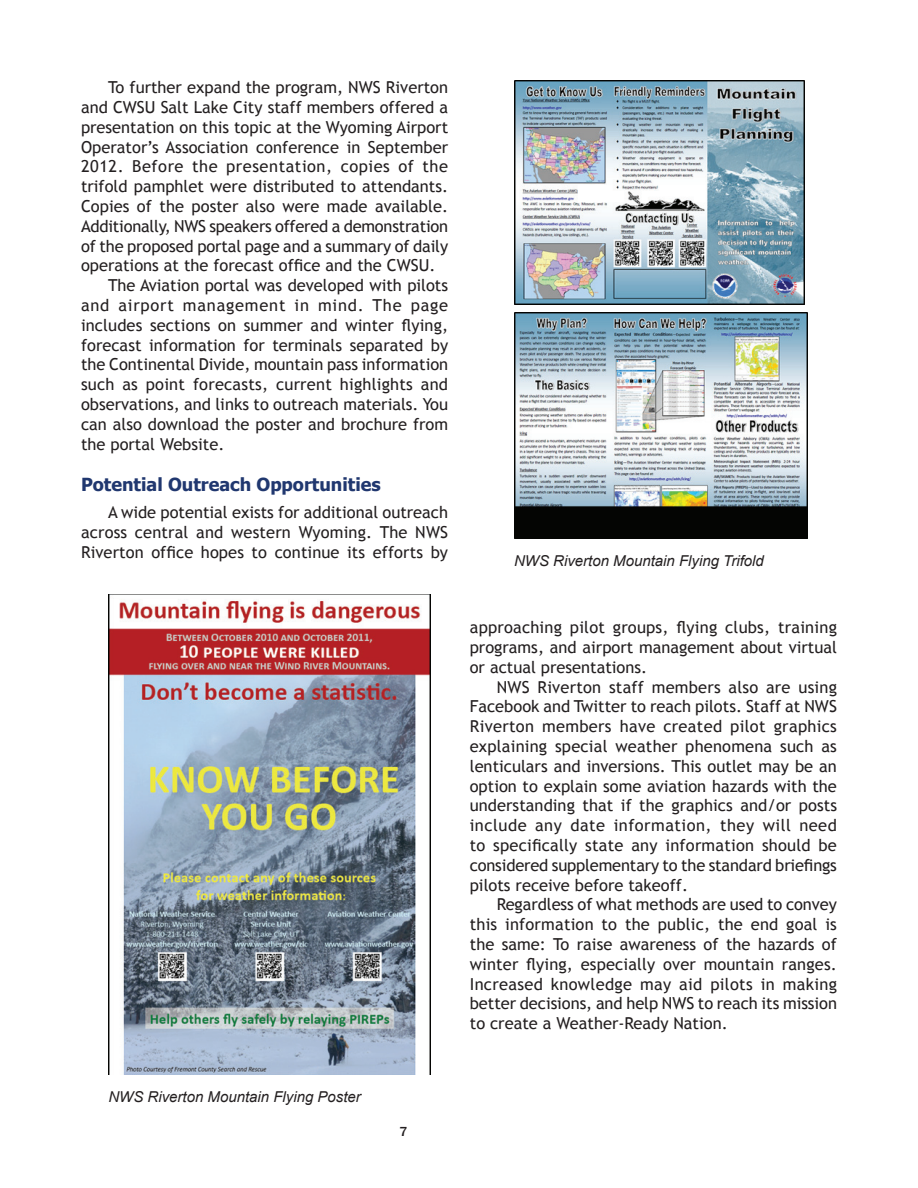
<style>
.page{position:relative;width:918px;height:1188px;background:#fff}
.page>*{position:absolute;margin:0;border:0;box-sizing:border-box;transform-origin:0 0}
.t1{font:700 18px "Tahoma";color:#20376f}
.t2{font:16.5px/19.8px "Trebuchet MS";color:#231f20;text-align:justify}
.t3{font:16.5px "Trebuchet MS";letter-spacing:.03em;color:#231f20}
.t4{font:16.5px "Trebuchet MS";letter-spacing:.045em;color:#231f20}
.t5{font:italic 15px "Arial";color:#231f20}
.t6{font:500 13.5px "Franklin Gothic";color:#231f20}
</style>
<div class="page">
<img style="left:108px;top:594px;width:323px;height:481px">
<img style="left:514px;top:81px;width:291px;height:224px">
<img style="left:514px;top:312px;width:294px;height:227px">
<p class="t2" style="left:108px;top:78px;width:342px">To further expand the program, NWS Riverton</p>
<p class="t2" style="left:81px;top:97px;width:369px">and CWSU Salt Lake City staff members offered a</p>
<p class="t2" style="left:81px;top:117px;width:369px">presentation on this topic at the Wyoming Airport</p>
<p class="t2" style="left:81px;top:137px;width:369px">Operator’s Association conference in September</p>
<p class="t3" style="left:81px;top:157px;width:369px">2012. Before the presentation, copies of the</p>
<p class="t2" style="left:81px;top:177px;width:369px">trifold pamphlet were distributed to attendants.</p>
<p class="t2" style="left:81px;top:196px;width:369px">Copies of the poster also were made available.</p>
<p class="t2" style="left:81px;top:216px;width:369px">Additionally, NWS speakers offered a demonstration</p>
<p class="t2" style="left:81px;top:236px;width:369px">of the proposed portal page and a summary of daily</p>
<p class="t2" style="left:81px;top:256px;width:356px">operations at the forecast office and the CWSU.</p>
<p class="t2" style="left:108px;top:276px;width:342px">The Aviation portal was developed with pilots</p>
<p class="t4" style="left:81px;top:295px;width:369px">and airport management in mind. The page</p>
<p class="t2" style="left:81px;top:315px;width:369px">includes sections on summer and winter flying,</p>
<p class="t2" style="left:81px;top:335px;width:369px">forecast information for terminals separated by</p>
<p class="t2" style="left:81px;top:355px;width:369px">the Continental Divide, mountain pass information</p>
<p class="t2" style="left:81px;top:375px;width:369px">such as point forecasts, current highlights and</p>
<p class="t2" style="left:81px;top:394px;width:369px">observations, and links to outreach materials. You</p>
<p class="t2" style="left:81px;top:414px;width:369px">can also download the poster and brochure from</p>
<p class="t2" style="left:81px;top:434px;width:145px">the portal Website.</p>
<p class="t1" style="left:81px;top:472px;width:301px">Potential Outreach Opportunities</p>
<p class="t2" style="left:81px;top:503px;width:369px;text-indent:27px">A wide potential exists for additional outreach across central and western Wyoming. The NWS Riverton office hopes to continue its efforts by</p>
<p class="t5" style="left:514px;top:551px;width:251px">NWS Riverton Mountain Flying Trifold</p>
<p class="t2" style="left:470px;top:618px;width:369px">approaching pilot groups, flying clubs, training programs, and airport management about virtual or actual presentations.</p>
<p class="t2" style="left:470px;top:677px;width:369px;text-indent:27px">NWS Riverton staff members also are using Facebook and Twitter to reach pilots. Staff at NWS Riverton members have created pilot graphics explaining special weather phenomena such as lenticulars and inversions. This outlet may be an option to explain some aviation hazards with the understanding that if the graphics and/or posts include any date information, they will need to specifically state any information should be considered supplementary to the standard briefings pilots receive before takeoff.</p>
<p class="t2" style="left:470px;top:895px;width:369px;text-indent:27px">Regardless of what methods are used to convey this information to the public, the end goal is the same: To raise awareness of the hazards of winter flying, especially over mountain ranges.<br>Increased knowledge may aid pilots in making better decisions, and help NWS to reach its mission to create a Weather-Ready Nation.</p>
<p class="t5" style="left:108px;top:1087px;width:254px">NWS Riverton Mountain Flying Poster</p>
<p class="t6" style="left:400px;top:1123px;width:9px">7</p>
</div>
